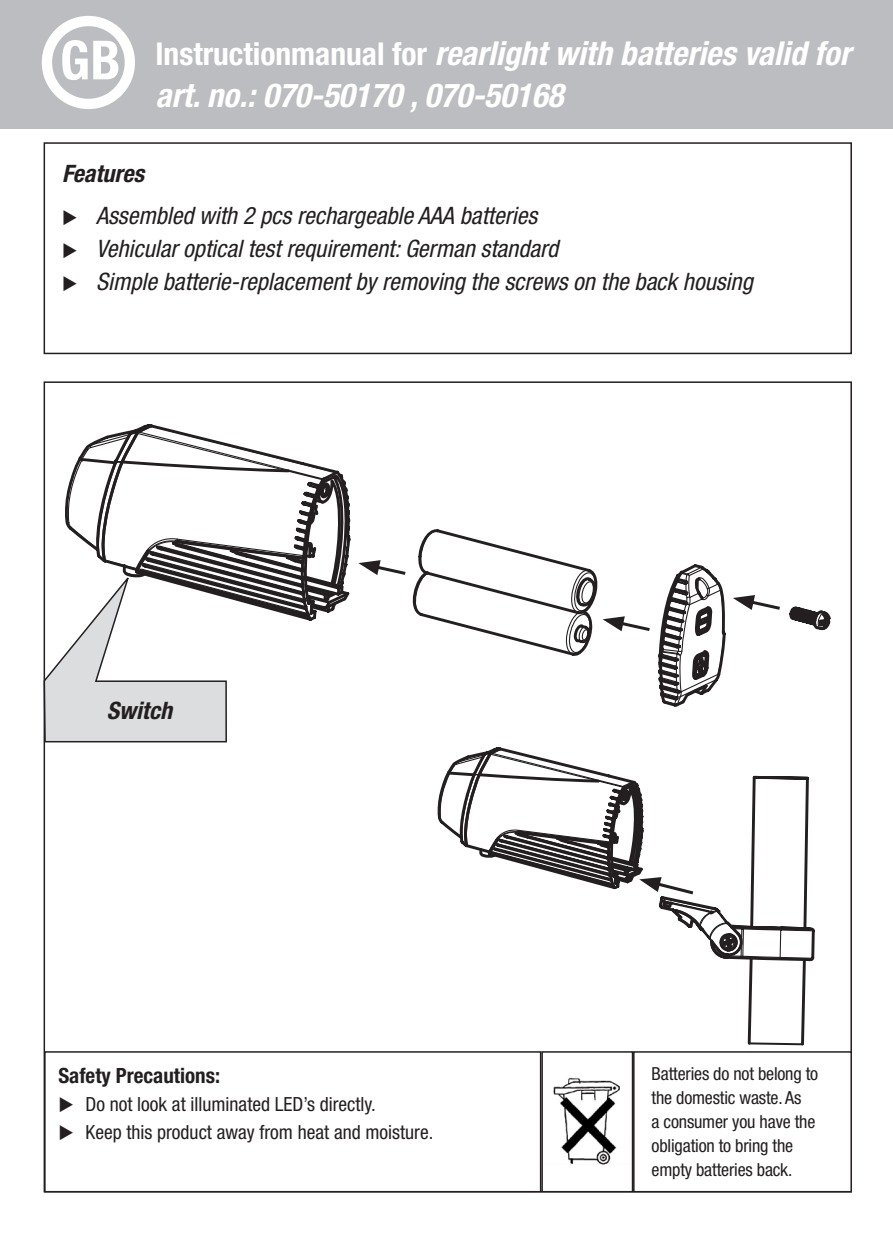
<style>
.page{position:relative;width:893px;height:1259px;background:#fff}
.page>*{position:absolute;margin:0;border:0;box-sizing:border-box;transform-origin:0 0}
.t1{font:700 condensed 54px "Helvetica Neue LT Std";color:#fff}
.t2{font:italic 700 condensed 33px/42px "Helvetica Neue LT Std";color:#fff}
.t3{font:italic condensed 24px "Helvetica Neue LT Std";color:#231f20}
.t4{font:italic 700 condensed 24px "Helvetica Neue LT Std";color:#231f20}
.t5{font:700 condensed 21px "Helvetica Neue LT Std";color:#231f20}
.t6{font:condensed 19.5px "Helvetica Neue LT Std";color:#231f20}
.t7{font:condensed 18px/24px "Helvetica Neue LT Std";letter-spacing:-.01em;color:#231f20}
.s1{font-style:normal;font-size:31.5px}
</style>
<div class="page">
<div style="left:0;top:0;width:892px;height:129px;background:#bcbdc0"></div>
<div style="left:44px;top:142px;width:807px;height:212px;border:2px solid #231f20"></div>
<img style="left:553px;top:1077px;width:67px;height:88px">
<div style="left:541px;top:1050px;width:92px;height:142px;border:2px solid #231f20"></div>
<div style="left:633px;top:1050px;width:218px;height:142px;border:2px solid #231f20"></div>
<div style="left:42px;top:16px;width:93px;height:93px;border:10px solid #fff;border-radius:50%"></div>
<svg style="left:43px;top:422px;width:788px;height:624px"></svg>
<div style="left:44px;top:1050px;width:497px;height:142px;border:2px solid #231f20"></div>
<h1 class="t1" style="left:60px;top:27px;width:62px">GB</h1>
<h2 class="t2" style="left:155px;top:33px;width:696px"><span class="s1">Instructionmanual for</span> rearlight with batteries valid for art. no.: 070-50170 , 070-50168</h2>
<p class="t4" style="left:62px;top:159px;width:84px">Features</p>
<p class="t3" style="left:62px;top:201px;width:476px">◆ Assembled with 2 pcs rechargeable AAA batteries</p>
<p class="t3" style="left:62px;top:234px;width:497px">◆ Vehicular optical test requirement: German standard</p>
<p class="t3" style="left:62px;top:267px;width:692px">◆ Simple batterie-replacement by removing the screws on the back housing</p>
<p class="t4" style="left:107px;top:696px;width:67px">Switch</p>
<p class="t5" style="left:58px;top:1062px;width:163px">Safety Precautions:</p>
<p class="t6" style="left:58px;top:1092px;width:319px">◆ Do not look at illuminated LED’s directly.</p>
<p class="t6" style="left:58px;top:1120px;width:376px">◆ Keep this product away from heat and moisture.</p>
<p class="t7" style="left:651px;top:1061px;width:168px">Batteries do not belong to the domestic waste. As<br>a consumer you have the obligation to bring the empty batteries back.</p>
</div>
